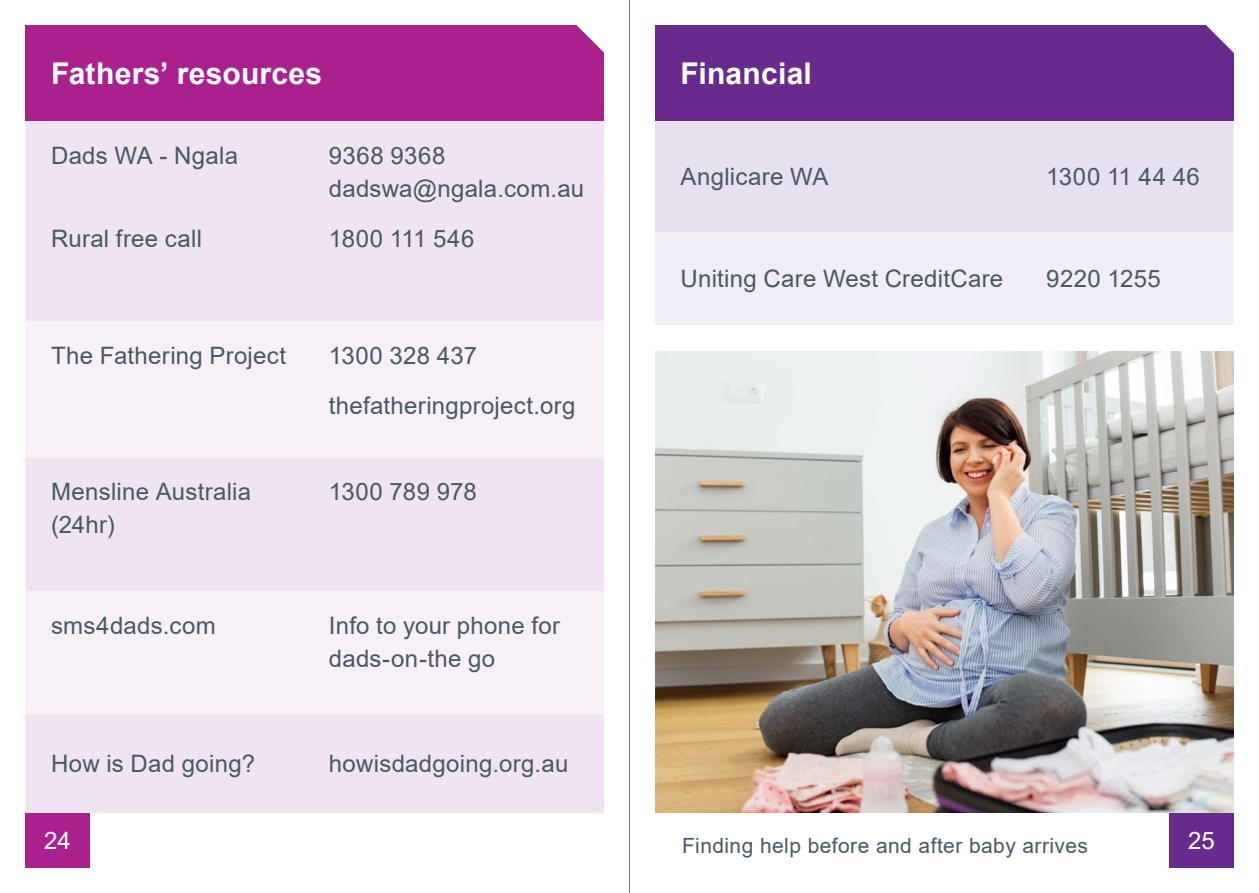
<style>
.page{position:relative;width:1259px;height:893px;background:#fff}
.page>*{position:absolute;margin:0;border:0;box-sizing:border-box;transform-origin:0 0}
.t1{font:700 30px "Arial";letter-spacing:.01em;color:#fff}
.t2{font:24px/33px "Arial";letter-spacing:.01em;color:#485865}
.t3{font:24px "Arial";color:#fff}
.t4{font:21px "Arial";letter-spacing:.02em;color:#485865}
</style>
<div class="page">
<div style="left:1169px;top:812px;width:64px;height:55px;background:#682b8d"></div>
<div style="left:26px;top:812px;width:64px;height:55px;background:#aa218e"></div>
<div style="left:26px;top:26px;width:578px;height:95px;background:#aa218e"></div>
<div style="left:26px;top:121px;width:578px;height:692px;background:#f0e4f1"></div>
<svg style="left:26px;top:321px;width:578px;height:393px;fill:#f7f0f7"></svg>
<div style="left:655px;top:26px;width:578px;height:95px;background:#682b8d"></div>
<div style="left:655px;top:121px;width:578px;height:111px;background:#e6e0ef"></div>
<div style="left:655px;top:232px;width:578px;height:93px;background:#f1edf6"></div>
<img style="left:655px;top:351px;width:578px;height:461px">
<svg style="left:551px;top:25px;width:53px;height:28px"></svg>
<svg style="left:1181px;top:25px;width:53px;height:53px"></svg>
<hr style="left:629px;top:0;width:1px;height:893px;background:#6b7884">
<p class="t1" style="left:51px;top:53px;width:273px">Fathers’ resources</p>
<p class="t2" style="left:51px;top:139px;width:188px">Dads WA - Ngala</p>
<p class="t2" style="left:51px;top:222px;width:153px">Rural free call</p>
<p class="t2" style="left:329px;top:139px;width:257px">9368 9368 dadswa@ngala.com.au</p>
<p class="t2" style="left:329px;top:222px;width:147px">1800 111 546</p>
<p class="t2" style="left:51px;top:339px;width:236px">The Fathering Project</p>
<p class="t2" style="left:329px;top:330px;width:248px;line-height:50.1px">1300 328 437 thefatheringproject.org</p>
<p class="t2" style="left:51px;top:475px;width:202px">Mensline Australia (24hr)</p>
<p class="t2" style="left:329px;top:475px;width:149px">1300 789 978</p>
<p class="t2" style="left:51px;top:609px;width:166px">sms4dads.com</p>
<p class="t2" style="left:329px;top:609px;width:233px">Info to your phone for dads-on-the go</p>
<p class="t2" style="left:51px;top:747px;width:206px">How is Dad going?</p>
<p class="t2" style="left:329px;top:747px;width:241px">howisdadgoing.org.au</p>
<p class="t1" style="left:680px;top:53px;width:133px">Financial</p>
<p class="t2" style="left:680px;top:160px;width:149px">Anglicare WA</p>
<p class="t2" style="left:1046px;top:160px;width:155px">1300 11 44 46</p>
<p class="t2" style="left:680px;top:262px;width:324px">Uniting Care West CreditCare</p>
<p class="t2" style="left:1046px;top:262px;width:116px">9220 1255</p>
<p class="t3" style="left:44px;top:824px;width:28px">24</p>
<p class="t3" style="left:1188px;top:824px;width:28px">25</p>
<p class="t4" style="left:682px;top:832px;width:407px">Finding help before and after baby arrives</p>
</div>
